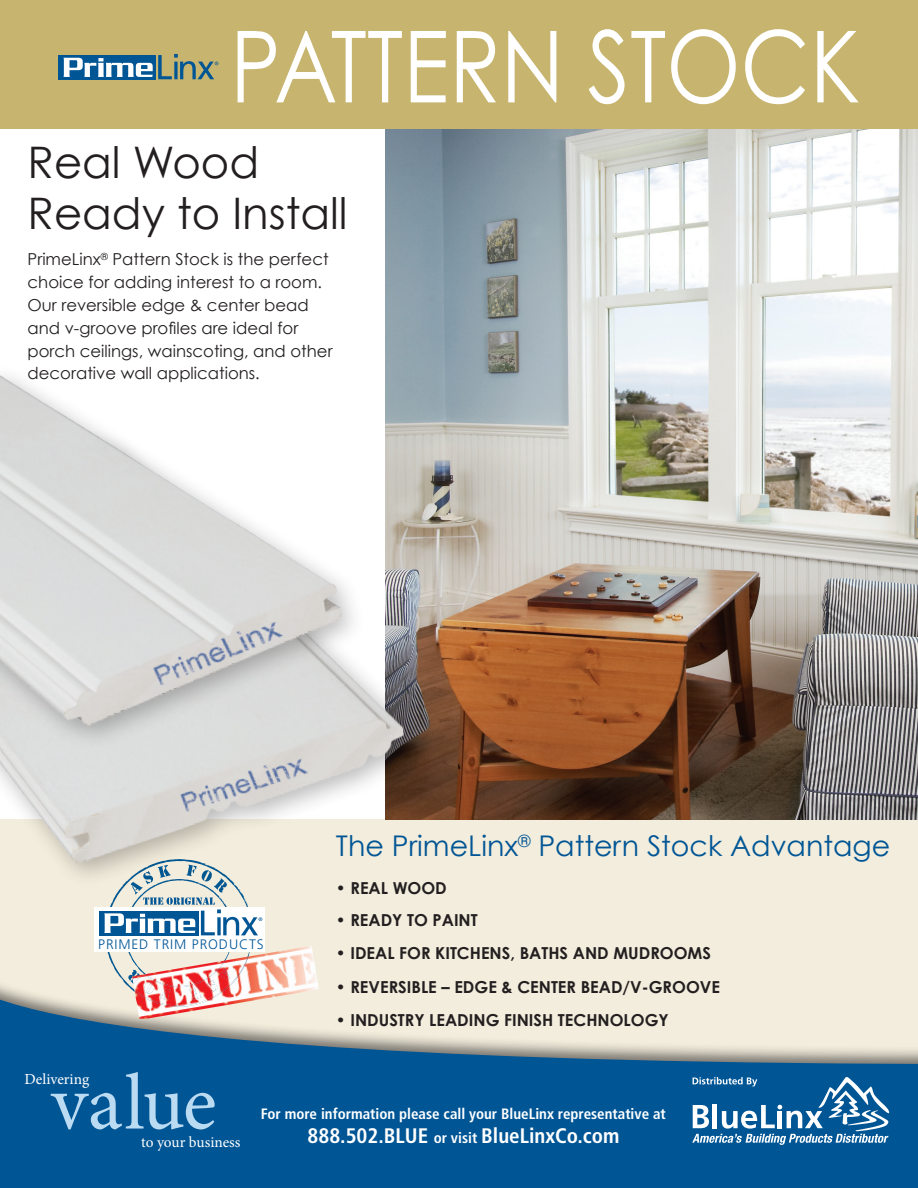
<style>
.page{position:relative;width:918px;height:1188px;background:#fff}
.page>*{position:absolute;margin:0;border:0;box-sizing:border-box;transform-origin:0 0}
.t1{font:99.45px "Century Gothic";color:#fff;scale:.86 1}
.t2{font:79.5px "Minion Pro";letter-spacing:-.01em;color:#bbdbf2}
.t3{font:43.5px "Century Gothic";color:#231f20}
.t4{font:28.5px "Century Gothic";color:#005595}
.Product_Listing{font:700 condensed 21px "Frutiger LT Std";color:#fff}
.t5{font:16.5px/22.8px "Century Gothic";color:#231f20}
.t6{font:700 16.5px "Century Gothic";color:#231f20}
.t7{font:15.3px "Minion Pro";letter-spacing:-.005em;color:#fff}
.Product_Listing-2{font:700 condensed 15px "Frutiger LT Std";color:#fff}
.t8{font:300 13.8px "Frutiger";letter-spacing:.065em;color:#005595}
.s1{font-weight:400}
.s2{font-size:15px}
</style>
<div class="page">
<div style="left:0;top:820px;width:918px;height:264px;background:#f2eddc"></div>
<img style="left:386px;top:129px;width:532px;height:691px">
<div style="left:0;top:0;width:918px;height:129px;background:#c7b56f"></div>
<div style="left:58px;top:55px;width:98px;height:24px;background:linear-gradient(to bottom,#005595,#005595)"></div>
<svg style="left:64px;top:54px;width:154px;height:25px"></svg>
<svg style="left:0;top:985px;width:918px;height:203px;fill:#005595"></svg>
<svg style="left:692px;top:1077px;width:197px;height:68px;background:#3d7dae"></svg>
<div style="left:94px;top:907px;width:170px;height:45px;background:#fff"></div>
<img style="left:135px;top:946px;width:183px;height:73px">
<div style="left:99px;top:911px;width:99px;height:24px;background:#005595"></div>
<svg style="left:104px;top:888px;width:158px;height:119px"></svg>
<div style="left:0;top:428px;width:429px;height:460px;background:#231f20;opacity:.3"></div>
<img style="left:0;top:396px;width:416px;height:480px">
<div style="left:0;top:364px;width:367px;height:387px;background:#231f20;opacity:.3"></div>
<img style="left:0;top:364px;width:353px;height:376px">
<p class="t1" style="left:230px;top:6px;width:734px">PATTERN STOCK</p>
<p class="t3" style="left:28px;top:136px;width:233px">Real Wood</p>
<p class="t3" style="left:28px;top:187px;width:321px">Ready to Install</p>
<p class="t5" style="left:28px;top:248px;width:307px">PrimeLinx<sup>®</sup> Pattern Stock is the perfect choice for adding interest to a room.<br>Our reversible edge &amp; center bead and v-groove profiles are ideal for porch ceilings, wainscoting, and other decorative wall applications.</p>
<p class="t8" style="left:98px;top:937px;width:167px">PRIMED TRIM PRODUCTS</p>
<p class="t4" style="left:336px;top:829px;width:556px">The PrimeLinx<sup>®</sup> Pattern Stock Advantage</p>
<p class="t6" style="left:336px;top:878px;width:112px"><span class="s1">•</span> REAL WOOD</p>
<p class="t6" style="left:336px;top:910px;width:143px">• READY TO PAINT</p>
<p class="t6" style="left:336px;top:943px;width:377px">• IDEAL FOR KITCHENS, BATHS AND MUDROOMS</p>
<p class="t6" style="left:336px;top:976px;width:386px">• REVERSIBLE – EDGE &amp; CENTER BEAD/V-GROOVE</p>
<p class="t6" style="left:336px;top:1009px;width:334px">• INDUSTRY LEADING FINISH TECHNOLOGY</p>
<p class="t2" style="left:51px;top:1050px;width:167px">value</p>
<p class="t7" style="left:141px;top:1132px;width:101px">to your business</p>
<p class="t7" style="left:25px;top:1068px;width:66px">Delivering</p>
<p class="Product_Listing-2" style="left:261px;top:1105px;width:406px">For more information please call your BlueLinx representative at</p>
<p class="Product_Listing" style="left:308px;top:1124px;width:313px">888.502.BLUE <span class="s2">or visit</span> BlueLinxCo.com</p>
</div>
